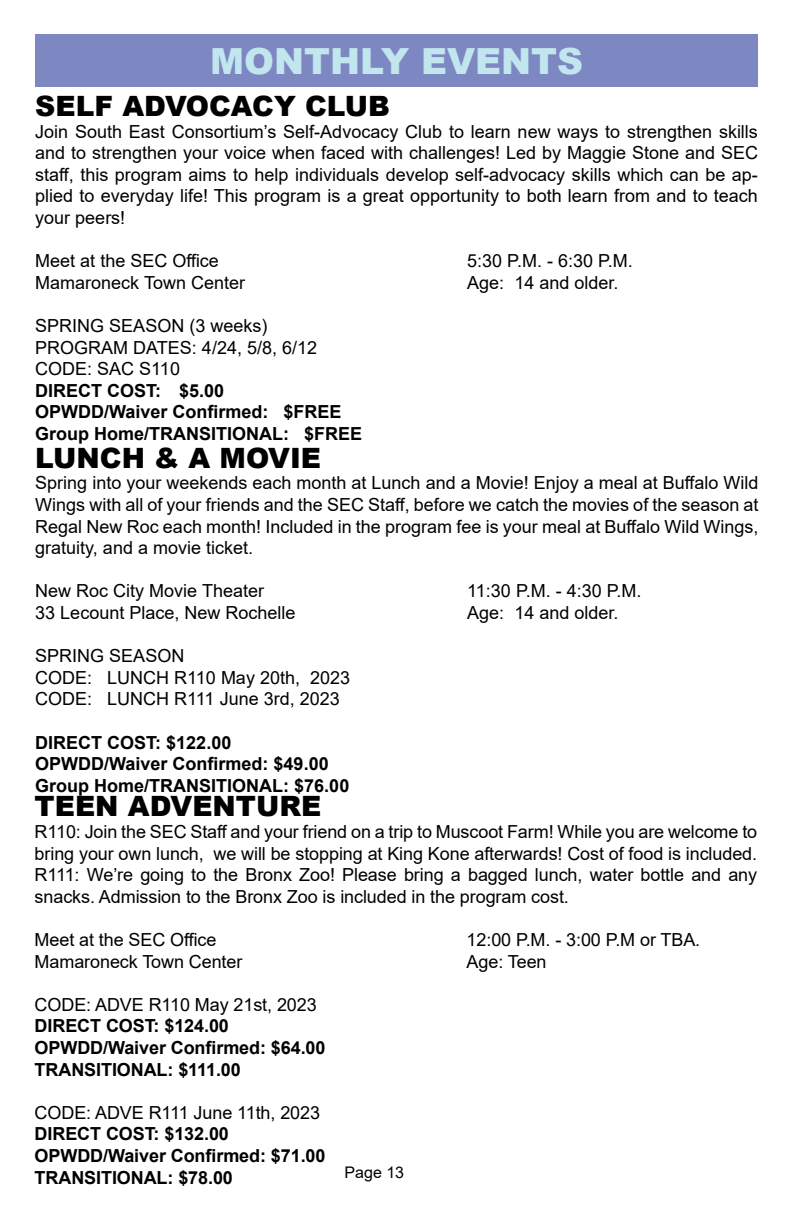
<style>
.page{position:relative;width:792px;height:1224px;background:#fff}
.page>*{position:absolute;margin:0;border:0;box-sizing:border-box;transform-origin:0 0}
.t1{font:900 36px "Arial";color:#c1e6ed}
.t2{font:900 28px "Arial";color:#000}
.t3{font:18px/21.6px "Arial";color:#000;text-align:justify}
.t4{font:700 18px/21.6px "Arial";color:#000}
.t5{font:16px "Arial";color:#000}
</style>
<div class="page">
<div style="left:35px;top:34px;width:723px;height:52px;background:#7d87c2"></div>
<h1 class="t1" style="left:210px;top:35px;width:375px">MONTHLY EVENTS</h1>
<h2 class="t2" style="left:35px;top:86px;width:356px">SELF ADVOCACY CLUB</h2>
<p class="t3" style="left:35px;top:120px;width:724px">Join South East Consortium’s Self-Advocacy Club to learn new ways to strengthen skills and to strengthen your voice when faced with challenges! Led by Maggie Stone and SEC staff, this program aims to help individuals develop self-advocacy skills which can be ap&shy;plied to everyday life! This program is a great opportunity to both learn from and to teach your peers!</p>
<p class="t3" style="left:35px;top:250px;width:185px">Meet at the SEC Office</p>
<p class="t3" style="left:467px;top:250px;width:167px">5:30 P.M. - 6:30 P.M.</p>
<p class="t3" style="left:35px;top:272px;width:211px">Mamaroneck Town Center</p>
<p class="t3" style="left:467px;top:272px;width:153px">Age: 14 and older.</p>
<p class="t3" style="left:35px;top:315px;width:283px;text-align:left">SPRING SEASON (3 weeks)<br>PROGRAM DATES: 4/24, 5/8, 6/12<br>CODE: SAC S110</p>
<p class="t4" style="left:35px;top:380px;width:329px">DIRECT COST: $5.00<br>OPWDD/Waiver Confirmed: $FREE<br>Group Home/TRANSITIONAL: $FREE</p>
<h2 class="t2" style="left:35px;top:438px;width:287px">LUNCH &amp; A MOVIE</h2>
<p class="t3" style="left:35px;top:472px;width:725px">Spring into your weekends each month at Lunch and a Movie! Enjoy a meal at Buffalo Wild Wings with all of your friends and the SEC Staff, before we catch the movies of the season at Regal New Roc each month! Included in the program fee is your meal at Buffalo Wild Wings, gratuity, and a movie ticket.</p>
<p class="t3" style="left:35px;top:580px;width:230px">New Roc City Movie Theater</p>
<p class="t3" style="left:467px;top:580px;width:176px">11:30 P.M. - 4:30 P.M.</p>
<p class="t3" style="left:35px;top:602px;width:262px">33 Lecount Place, New Rochelle</p>
<p class="t3" style="left:467px;top:602px;width:153px">Age: 14 and older.</p>
<p class="t3" style="left:35px;top:645px;width:316px;text-align:left">SPRING SEASON<br>CODE: LUNCH R110 May 20th, 2023<br>CODE: LUNCH R111 June 3rd, 2023</p>
<p class="t4" style="left:35px;top:732px;width:316px">DIRECT COST: $122.00<br>OPWDD/Waiver Confirmed: $49.00<br>Group Home/TRANSITIONAL: $76.00</p>
<h2 class="t2" style="left:35px;top:786px;width:288px">TEEN ADVENTURE</h2>
<p class="t3" style="left:35px;top:821px;width:724px">R110: Join the SEC Staff and your friend on a trip to Muscoot Farm! While you are welcome to bring your own lunch, we will be stopping at King Kone afterwards! Cost of food is included.<br>R111: We’re going to the Bronx Zoo! Please bring a bagged lunch, water bottle and any snacks. Admission to the Bronx Zoo is included in the program cost.</p>
<p class="t3" style="left:35px;top:929px;width:183px">Meet at the SEC Office</p>
<p class="t3" style="left:467px;top:929px;width:235px">12:00 P.M. - 3:00 P.M or TBA.</p>
<p class="t3" style="left:35px;top:950px;width:209px">Mamaroneck Town Center</p>
<p class="t3" style="left:467px;top:950px;width:82px">Age: Teen</p>
<p class="t3" style="left:35px;top:994px;width:284px">CODE: ADVE R110 May 21st, 2023</p>
<p class="t4" style="left:35px;top:1015px;width:292px">DIRECT COST: $124.00<br>OPWDD/Waiver Confirmed: $64.00<br>TRANSITIONAL: $111.00</p>
<p class="t3" style="left:35px;top:1102px;width:287px">CODE: ADVE R111 June 11th, 2023</p>
<p class="t4" style="left:35px;top:1123px;width:292px">DIRECT COST: $132.00<br>OPWDD/Waiver Confirmed: $71.00<br>TRANSITIONAL: $78.00</p>
<p class="t5" style="left:345px;top:1161px;width:61px">Page 13</p>
</div>
